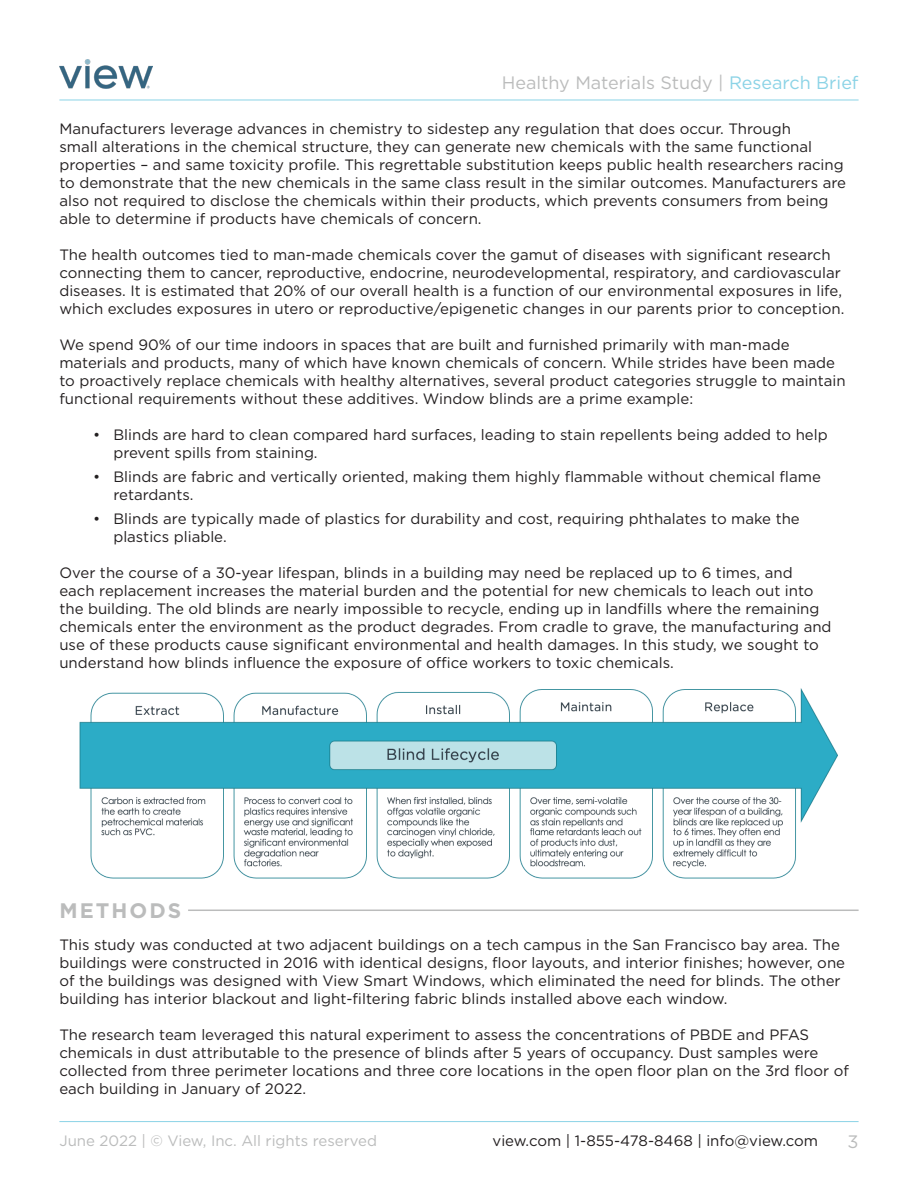
<style>
.page{position:relative;width:918px;height:1188px;background:#fff}
.page>*{position:absolute;margin:0;border:0;box-sizing:border-box;transform-origin:0 0}
.Executive_Summary{font:700 21px "Gotham";letter-spacing:.1em;color:#bbbcbc}
.t1{font:18px "Gotham";color:#bbbcbc}
.Normal_Text{font:15px/18px "Gotham";color:#231f20}
.t2{font:15px "Gotham";color:#bbbcbc}
.s1{color:#8bd3e6}
</style>
<div class="page">
<img style="left:59px;top:59px;width:93px;height:30px">
<hr style="left:59px;top:100px;width:800px;height:1px;background:#8bd3e6">
<hr style="left:59px;top:1121px;width:800px;height:1px;background:#8bd3e6">
<hr style="left:188px;top:910px;width:671px;height:1px;background:#bbbcbc">
<img style="left:79px;top:688px;width:759px;height:191px">
<p class="t1" style="left:502px;top:71px;width:358px">Healthy Materials Study | <span class="s1">Research Brief</span></p>
<p class="Normal_Text" style="left:59px;top:119px;width:788px">Manufacturers leverage advances in chemistry to sidestep any regulation that does occur. Through<br>small alterations in the chemical structure, they can generate new chemicals with the same functional properties – and same toxicity profile. This regrettable substitution keeps public health researchers racing to demonstrate that the new chemicals in the same class result in the similar outcomes. Manufacturers are also not required to disclose the chemicals within their products, which prevents consumers from being able to determine if products have chemicals of concern.</p>
<p class="Normal_Text" style="left:59px;top:245px;width:787px">The health outcomes tied to man-made chemicals cover the gamut of diseases with significant research connecting them to cancer, reproductive, endocrine, neurodevelopmental, respiratory, and cardiovascular diseases. It is estimated that 20% of our overall health is a function of our environmental exposures in life, which excludes exposures in utero or reproductive/epigenetic changes in our parents prior to conception.</p>
<p class="Normal_Text" style="left:59px;top:335px;width:788px">We spend 90% of our time indoors in spaces that are built and furnished primarily with man-made materials and products, many of which have known chemicals of concern. While strides have been made to proactively replace chemicals with healthy alternatives, several product categories struggle to maintain functional requirements without these additives. Window blinds are a prime example:</p>
<p class="Normal_Text" style="left:113px;top:425px;width:716px;text-indent:-20px">• Blinds are hard to clean compared hard surfaces, leading to stain repellents being added to help prevent spills from staining.</p>
<p class="Normal_Text" style="left:113px;top:467px;width:709px;text-indent:-20px">• Blinds are fabric and vertically oriented, making them highly flammable without chemical flame retardants.</p>
<p class="Normal_Text" style="left:113px;top:509px;width:688px;text-indent:-20px">• Blinds are typically made of plastics for durability and cost, requiring phthalates to make the plastics pliable.</p>
<p class="Normal_Text" style="left:59px;top:563px;width:774px">Over the course of a 30-year lifespan, blinds in a building may need be replaced up to 6 times, and each replacement increases the material burden and the potential for new chemicals to leach out into the building. The old blinds are nearly impossible to recycle, ending up in landfills where the remaining chemicals enter the environment as the product degrades. From cradle to grave, the manufacturing and use of these products cause significant environmental and health damages. In this study, we sought to understand how blinds influence the exposure of office workers to toxic chemicals.</p>
<p class="Executive_Summary" style="left:59px;top:898px;width:123px">METHODS</p>
<p class="Normal_Text" style="left:59px;top:936px;width:787px">This study was conducted at two adjacent buildings on a tech campus in the San Francisco bay area. The buildings were constructed in 2016 with identical designs, floor layouts, and interior finishes; however, one of the buildings was designed with View Smart Windows, which eliminated the need for blinds. The other building has interior blackout and light-filtering fabric blinds installed above each window.</p>
<p class="Normal_Text" style="left:59px;top:1026px;width:791px">The research team leveraged this natural experiment to assess the concentrations of PBDE and PFAS chemicals in dust attributable to the presence of blinds after 5 years of occupancy. Dust samples were collected from three perimeter locations and three core locations in the open floor plan on the 3rd floor of each building in January of 2022.</p>
<p class="t2" style="left:59px;top:1131px;width:319px">June 2022 | © View, Inc. All rights reserved</p>
<p class="Normal_Text" style="left:493px;top:1131px;width:327px">view.com | 1-855-478-8468 | info@view.com</p>
<p class="t1" style="left:848px;top:1130px;width:13px">3</p>
</div>
